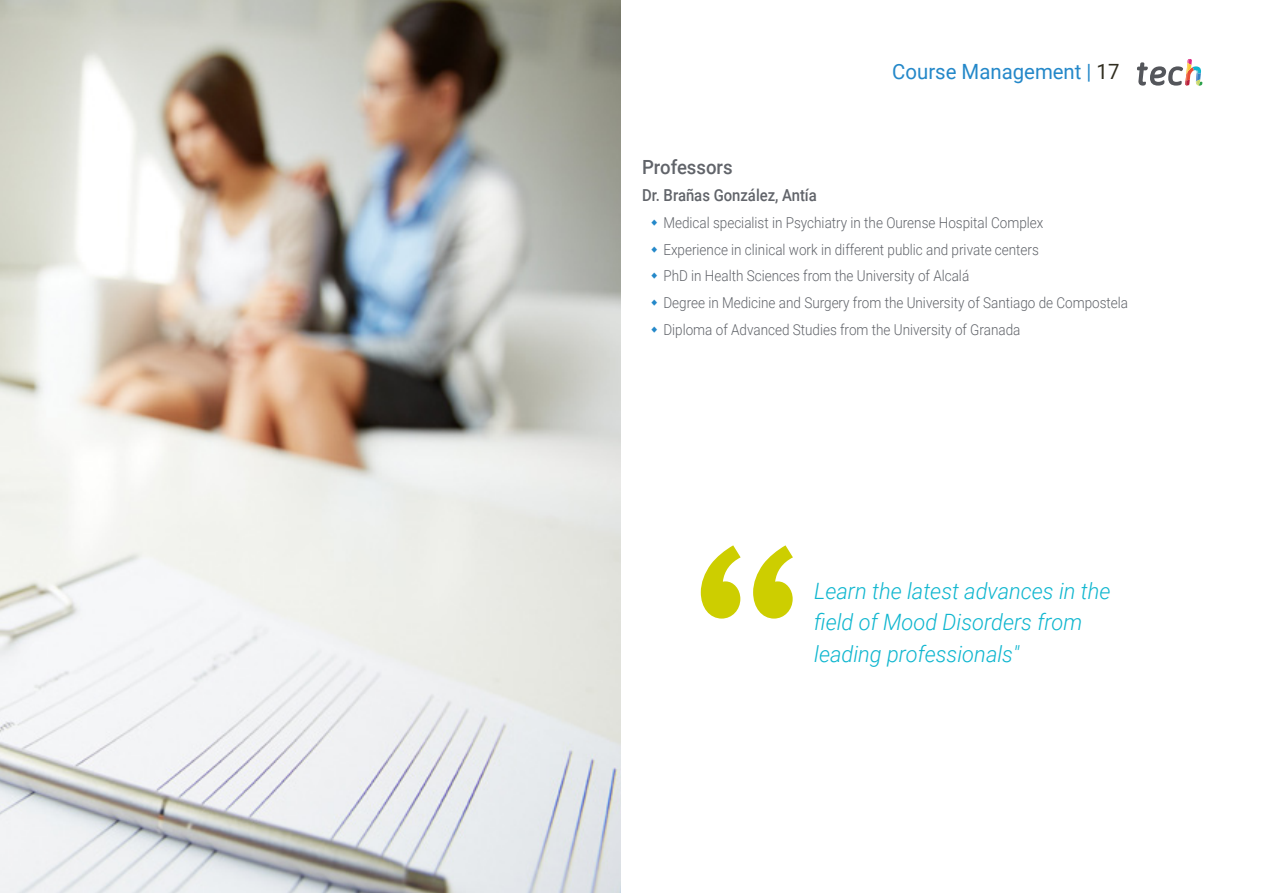
<style>
.page{position:relative;width:1263px;height:893px;background:#fff}
.page>*{position:absolute;margin:0;border:0;box-sizing:border-box;transform-origin:0 0}
.t1{font:italic 300 22.5px/31.5px "Roboto";color:#0fb6cf}
.t2{font:21px "Roboto";color:#2488c9}
.t3{font:500 19.5px "Roboto";color:#61646a;scale:.95 1}
.t4{font:500 16.5px "Roboto";color:#61646a;scale:.9 1}
.t5{font:300 15px/26.7px "Roboto";color:#61646a;scale:.9 1}
.s1{color:#312e20}
</style>
<div class="page">
<img style="left:0;top:0;width:621px;height:893px">
<svg style="left:1137px;top:59px;width:65px;height:27px"></svg>
<svg style="left:701px;top:545px;width:92px;height:74px"></svg>
<h3 class="t3" style="left:642px;top:153px;width:97px">Professors</h3>
<h2 class="t2" style="left:892px;top:57px;width:229px">Course Management | <span class="s1">17</span></h2>
<p class="t4" style="left:642px;top:184px;width:196px">Dr. Brañas González, Antía</p>
<p class="t5" style="left:663px;top:209px;width:518px">Medical specialist in Psychiatry in the Ourense Hospital Complex<br>Experience in clinical work in different public and private centers<br>PhD in Health Sciences from the University of Alcalá<br>Degree in Medicine and Surgery from the University of Santiago de Compostela Diploma of Advanced Studies from the University of Granada</p>
<h1 class="t1" style="left:814px;top:574px;width:298px">Learn the latest advances in the field of Mood Disorders from leading professionals"</h1>
</div>
